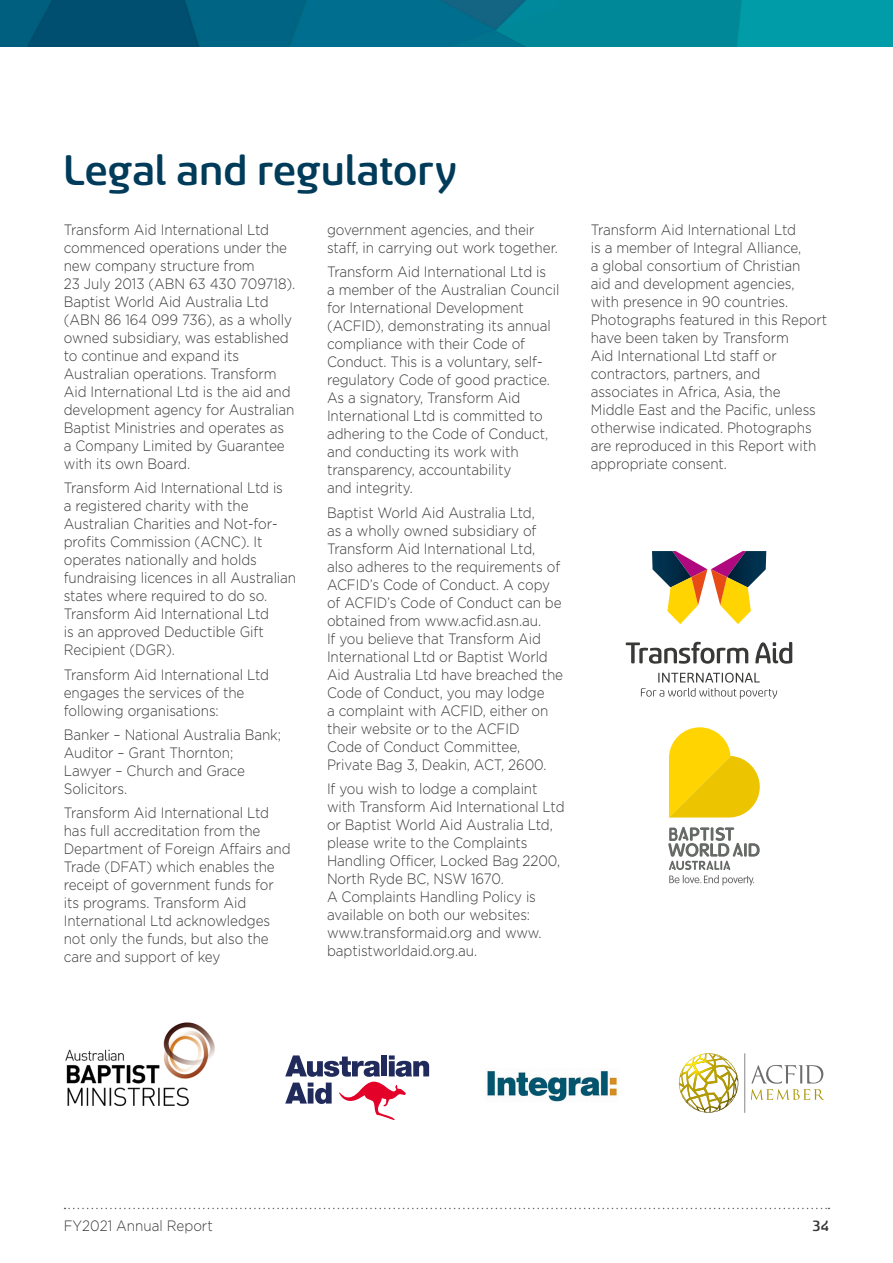
<style>
.page{position:relative;width:893px;height:1263px;background:#fff}
.page>*{position:absolute;margin:0;border:0;box-sizing:border-box;transform-origin:0 0}
.New_A_head_message_e{font:500 47.55px "Sancoale Softened";letter-spacing:.005em;color:#003b5a}
.t1{font:500 16.5px "Sancoale Softened";color:#393938}
.Body_black_report_SG{font:300 15px/18px "Gotham";letter-spacing:-.005em;color:#393938;scale:.9 1}
</style>
<div class="page">
<img style="left:0;top:0;width:893px;height:47px">
<svg style="left:626px;top:642px;width:122px;height:22px"></svg>
<svg style="left:755px;top:642px;width:37px;height:22px"></svg>
<svg style="left:652px;top:551px;width:114px;height:73px"></svg>
<svg style="left:641px;top:673px;width:136px;height:26px"></svg>
<img style="left:65px;top:1022px;width:150px;height:85px">
<hr style="left:744px;top:1053px;width:1px;height:60px;background:#868686">
<svg style="left:751px;top:1065px;width:73px;height:35px"></svg>
<svg style="left:679px;top:1053px;width:59px;height:60px"></svg>
<img style="left:487px;top:1071px;width:131px;height:31px">
<svg style="left:285px;top:1055px;width:144px;height:65px"></svg>
<svg style="left:669px;top:727px;width:91px;height:91px"></svg>
<svg style="left:668px;top:827px;width:92px;height:58px"></svg>
<svg style="left:65px;top:1208px;width:764px;height:1px"></svg>
<p class="New_A_head_message_e" style="left:64px;top:147px;width:394px">Legal and regulatory</p>
<p class="Body_black_report_SG" style="left:64px;top:220px;width:259px">Transform Aid International Ltd commenced operations under the new company structure from<br>23 July 2013 (ABN 63 430 709718).<br>Baptist World Aid Australia Ltd (ABN 86 164 099 736), as a wholly owned subsidiary, was established to continue and expand its<br>Australian operations. Transform<br>Aid International Ltd is the aid and development agency for Australian<br>Baptist Ministries and operates as a Company Limited by Guarantee with its own Board.</p>
<p class="Body_black_report_SG" style="left:64px;top:479px;width:260px">Transform Aid International Ltd is<br>a registered charity with the<br>Australian Charities and Not-for&shy;profits Commission (ACNC). It operates nationally and holds fundraising licences in all Australian states where required to do so.<br>Transform Aid International Ltd<br>is an approved Deductible Gift<br>Recipient (DGR).</p>
<p class="Body_black_report_SG" style="left:64px;top:665px;width:230px">Transform Aid International Ltd engages the services of the following organisations:</p>
<p class="Body_black_report_SG" style="left:64px;top:725px;width:243px">Banker – National Australia Bank;<br>Auditor – Grant Thornton;<br>Lawyer – Church and Grace<br>Solicitors.</p>
<p class="Body_black_report_SG" style="left:64px;top:804px;width:253px">Transform Aid International Ltd has full accreditation from the<br>Department of Foreign Affairs and<br>Trade (DFAT) which enables the receipt of government funds for its programs. Transform Aid<br>International Ltd acknowledges not only the funds, but also the care and support of key</p>
<p class="Body_black_report_SG" style="left:327px;top:220px;width:258px">government agencies, and their staff, in carrying out work together.</p>
<p class="Body_black_report_SG" style="left:327px;top:263px;width:260px">Transform Aid International Ltd is<br>a member of the Australian Council for International Development (ACFID), demonstrating its annual compliance with their Code of<br>Conduct. This is a voluntary, self&shy;regulatory Code of good practice.<br>As a signatory, Transform Aid<br>International Ltd is committed to adhering to the Code of Conduct, and conducting its work with transparency, accountability<br>and integrity.</p>
<p class="Body_black_report_SG" style="left:327px;top:503px;width:264px">Baptist World Aid Australia Ltd,<br>as a wholly owned subsidiary of<br>Transform Aid International Ltd, also adheres to the requirements of<br>ACFID’s Code of Conduct. A copy of ACFID’s Code of Conduct can be obtained from www.acfid.asn.au.<br>If you believe that Transform Aid<br>International Ltd or Baptist World<br>Aid Australia Ltd have breached the<br>Code of Conduct, you may lodge<br>a complaint with ACFID, either on their website or to the ACFID<br>Code of Conduct Committee,<br>Private Bag 3, Deakin, ACT, 2600.</p>
<p class="Body_black_report_SG" style="left:327px;top:779px;width:266px">If you wish to lodge a complaint with Transform Aid International Ltd or Baptist World Aid Australia Ltd, please write to the Complaints<br>Handling Officer, Locked Bag 2200,<br>North Ryde BC, NSW 1670.<br>A Complaints Handling Policy is available on both our websites: www.transformaid.org and www. baptistworldaid.org.au.</p>
<p class="Body_black_report_SG" style="left:591px;top:220px;width:264px">Transform Aid International Ltd<br>is a member of Integral Alliance,<br>a global consortium of Christian<br>aid and development agencies,<br>with presence in 90 countries.<br>Photographs featured in this Report have been taken by Transform<br>Aid International Ltd staff or contractors, partners, and associates in Africa, Asia, the<br>Middle East and the Pacific, unless otherwise indicated. Photographs are reproduced in this Report with appropriate consent.</p>
<p class="Body_black_report_SG" style="left:64px;top:1217px;width:167px">FY2021 Annual Report</p>
<p class="t1" style="left:813px;top:1218px;width:18px">34</p>
</div>
